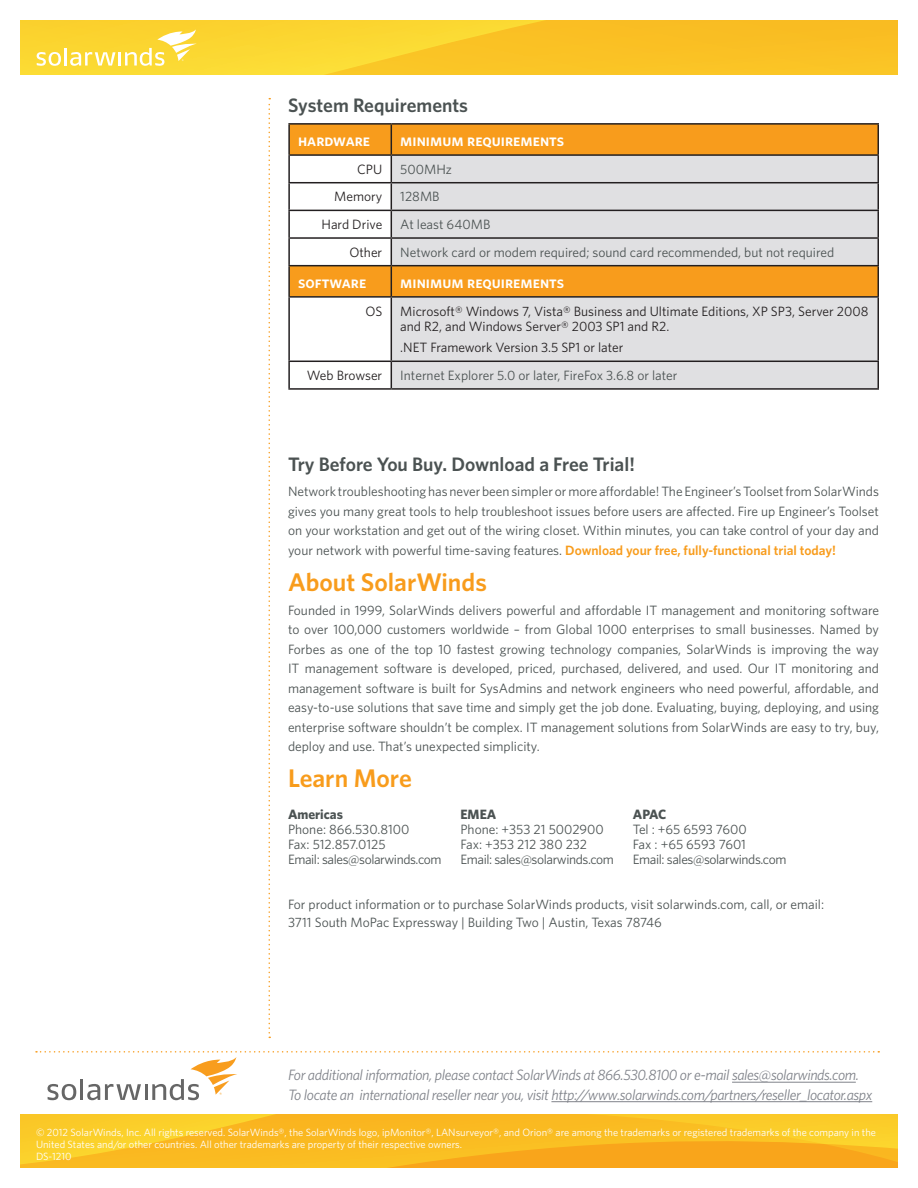
<style>
.page{position:relative;width:918px;height:1188px;background:#fff}
.page>*{position:absolute;margin:0;border:0;box-sizing:border-box;transform-origin:0 0}
.t1{font:600 25.5px "Whitney";color:#f89c1c}
.Feature_Header_-_Dar{font:600 19.5px "Whitney";color:#4b5252}
.LeftBar_Header_Whitn{font:16.5px "Whitney Semibold SC";color:#fff}
.LeftBar_Header_Whitn-2{font:italic 15px/19.5px "Whitney";letter-spacing:-.025em;color:#80838a}
.Main_Content{font:13.5px/19.5px "Whitney";color:#4b5252;text-align:justify}
.Main_Content-2{font:13.5px/15px "Whitney";color:#231f20}
.Main_Content-3{font:13.5px "Whitney";letter-spacing:-.03em;color:#4b5252}
.LeftBar_Header_Whitn-3{font:13.5px "Whitney";color:#231f20}
.Main_Content-4{font:700 13.5px "Whitney";color:#4b5252}
.LeftBar_Header_Whitn-4{font:10.5px/12px "Whitney";color:#fff}
.s1{font-weight:600;color:#f89c1c}
</style>
<div class="page">
<svg style="left:20px;top:1114px;width:878px;height:54px;background:#fabb22"></svg>
<hr style="left:551px;top:1101px;width:321px;height:1px;background:#80838a">
<svg style="left:36px;top:1051px;width:843px;height:49px"></svg>
<svg style="left:268px;top:98px;width:2px;height:940px"></svg>
<svg style="left:20px;top:20px;width:878px;height:55px;background:#faca29"></svg>
<svg style="left:37px;top:52px;width:24px;height:14px"></svg>
<hr style="left:64px;top:48px;width:3px;height:18px;background:#fff">
<svg style="left:70px;top:29px;width:127px;height:37px;background:#fbdd59"></svg>
<div style="left:392px;top:125px;width:486px;height:29px;background:#f89c1c"></div>
<svg style="left:392px;top:156px;width:486px;height:232px;background:#e0d4c5"></svg>
<hr style="left:288px;top:123px;width:103px;height:2px;background:#231f20">
<hr style="left:288px;top:125px;width:2px;height:29px;background:#231f20">
<hr style="left:391px;top:123px;width:488px;height:2px;background:#231f20">
<hr style="left:288px;top:154px;width:103px;height:2px;background:#231f20">
<hr style="left:288px;top:156px;width:2px;height:26px;background:#231f20">
<hr style="left:391px;top:154px;width:488px;height:2px;background:#231f20">
<hr style="left:288px;top:182px;width:103px;height:1px;background:#231f20">
<hr style="left:288px;top:183px;width:2px;height:27px;background:#231f20">
<hr style="left:391px;top:182px;width:488px;height:1px;background:#231f20">
<hr style="left:288px;top:210px;width:103px;height:1px;background:#231f20">
<hr style="left:288px;top:211px;width:2px;height:26px;background:#231f20">
<hr style="left:391px;top:210px;width:488px;height:1px;background:#231f20">
<hr style="left:288px;top:237px;width:103px;height:2px;background:#231f20">
<hr style="left:288px;top:239px;width:2px;height:26px;background:#231f20">
<hr style="left:391px;top:237px;width:488px;height:2px;background:#231f20">
<svg style="left:878px;top:125px;width:1px;height:140px"></svg>
<hr style="left:288px;top:265px;width:103px;height:1px;background:#231f20">
<hr style="left:288px;top:266px;width:2px;height:30px;background:#231f20">
<hr style="left:391px;top:265px;width:488px;height:1px;background:#231f20">
<hr style="left:878px;top:266px;width:1px;height:30px;background:#231f20">
<hr style="left:288px;top:296px;width:103px;height:2px;background:#231f20">
<hr style="left:288px;top:298px;width:2px;height:63px;background:#231f20">
<hr style="left:391px;top:296px;width:488px;height:2px;background:#231f20">
<hr style="left:878px;top:298px;width:1px;height:63px;background:#231f20">
<hr style="left:288px;top:361px;width:103px;height:1px;background:#231f20">
<hr style="left:288px;top:362px;width:2px;height:26px;background:#231f20">
<hr style="left:391px;top:361px;width:488px;height:1px;background:#231f20">
<svg style="left:289px;top:125px;width:103px;height:263px"></svg>
<svg style="left:878px;top:362px;width:1px;height:26px"></svg>
<hr style="left:288px;top:388px;width:103px;height:2px;background:#231f20">
<hr style="left:391px;top:388px;width:488px;height:2px;background:#231f20">
<p class="Feature_Header_-_Dar" style="left:288px;top:93px;width:182px">System Requirements</p>
<p class="LeftBar_Header_Whitn" style="left:298px;top:130px;width:74px">hardware</p>
<p class="LeftBar_Header_Whitn" style="left:400px;top:130px;width:166px">minimum requirements</p>
<p class="LeftBar_Header_Whitn-3" style="left:357px;top:161px;width:27px">CPU</p>
<p class="Main_Content" style="left:400px;top:159px;width:53px">500MHz</p>
<p class="LeftBar_Header_Whitn-3" style="left:334px;top:189px;width:50px">Memory</p>
<p class="Main_Content" style="left:400px;top:187px;width:41px">128MB</p>
<p class="LeftBar_Header_Whitn-3" style="left:322px;top:216px;width:62px">Hard Drive</p>
<p class="Main_Content" style="left:400px;top:214px;width:92px">At least 640MB</p>
<p class="LeftBar_Header_Whitn-3" style="left:349px;top:244px;width:34px">Other</p>
<p class="Main_Content" style="left:400px;top:242px;width:435px">Network card or modem required; sound card recommended, but not required</p>
<p class="LeftBar_Header_Whitn" style="left:298px;top:272px;width:70px">software</p>
<p class="LeftBar_Header_Whitn" style="left:400px;top:272px;width:166px">minimum requirements</p>
<p class="LeftBar_Header_Whitn-3" style="left:365px;top:303px;width:18px">OS</p>
<p class="Main_Content-2" style="left:400px;top:303px;width:470px">Microsoft® Windows 7, Vista® Business and Ultimate Editions, XP SP3, Server 2008 and R2, and Windows Server® 2003 SP1 and R2.</p>
<p class="Main_Content-2" style="left:400px;top:340px;width:225px">.NET Framework Version 3.5 SP1 or later</p>
<p class="LeftBar_Header_Whitn-3" style="left:307px;top:367px;width:77px">Web Browser</p>
<p class="Main_Content" style="left:400px;top:365px;width:279px">Internet Explorer 5.0 or later, FireFox 3.6.8 or later</p>
<p class="Feature_Header_-_Dar" style="left:288px;top:453px;width:348px">Try Before You Buy. Download a Free Trial!</p>
<p class="Main_Content" style="left:288px;top:481px;width:593px">Network troubleshooting has never been simpler or more affordable! The Engineer’s Toolset from SolarWinds gives you many great tools to help troubleshoot issues before users are affected. Fire up Engineer’s Toolset on your workstation and get out of the wiring closet. Within minutes, you can take control of your day and your network with powerful time-saving features. <span class="s1">Download your free, fully-functional trial today!</span></p>
<p class="t1" style="left:288px;top:566px;width:200px">About SolarWinds</p>
<p class="Main_Content" style="left:288px;top:600px;width:593px">Founded in 1999, SolarWinds delivers powerful and affordable IT management and monitoring software to over 100,000 customers worldwide – from Global 1000 enterprises to small businesses. Named by Forbes as one of the top 10 fastest growing technology companies, SolarWinds is improving the way IT management software is developed, priced, purchased, delivered, and used. Our IT monitoring and management software is built for SysAdmins and network engineers who need powerful, affordable, and easy-to-use solutions that save time and simply get the job done. Evaluating, buying, deploying, and using enterprise software shouldn’t be complex. IT management solutions from SolarWinds are easy to try, buy, deploy and use. That’s unexpected simplicity.</p>
<p class="t1" style="left:288px;top:763px;width:125px">Learn More</p>
<p class="Main_Content-4" style="left:288px;top:806px;width:57px">Americas</p>
<p class="Main_Content" style="left:288px;top:819px;width:123px">Phone: 866.530.8100</p>
<p class="Main_Content" style="left:288px;top:834px;width:99px">Fax: 512.857.0125</p>
<p class="Main_Content-3" style="left:288px;top:851px;width:155px">Email: sales@solarwinds.com</p>
<p class="Main_Content-4" style="left:460px;top:806px;width:37px">EMEA</p>
<p class="Main_Content" style="left:460px;top:819px;width:145px">Phone: +353 21 5002900</p>
<p class="Main_Content" style="left:460px;top:834px;width:128px">Fax: +353 212 380 232</p>
<p class="Main_Content-3" style="left:460px;top:851px;width:155px">Email: sales@solarwinds.com</p>
<p class="Main_Content-4" style="left:633px;top:806px;width:35px">APAC</p>
<p class="Main_Content" style="left:633px;top:819px;width:116px">Tel : +65 6593 7600</p>
<p class="Main_Content" style="left:633px;top:834px;width:115px">Fax : +65 6593 7601</p>
<p class="Main_Content-3" style="left:633px;top:851px;width:155px">Email: sales@solarwinds.com</p>
<p class="Main_Content" style="left:288px;top:894px;width:538px">For product information or to purchase SolarWinds products, visit solarwinds.com, call, or email:</p>
<p class="Main_Content" style="left:288px;top:912px;width:375px">3711 South MoPac Expressway | Building Two | Austin, Texas 78746</p>
<p class="LeftBar_Header_Whitn-2" style="left:288px;top:1065px;width:586px">For additional information, please contact SolarWinds at 866.530.8100 or e-mail sales@solarwinds.com.<br>To locate an international reseller near you, visit http://www.solarwinds.com/partners/reseller_locator.aspx</p>
<p class="LeftBar_Header_Whitn-4" style="left:36px;top:1126px;width:842px">© 2012 SolarWinds, Inc. All rights reserved. SolarWinds®, the SolarWinds logo, ipMonitor®, LANsurveyor®, and Orion® are among the trademarks or registered trademarks of the company in the<br>United States and/or other countries. All other trademarks are property of their respective owners.<br>DS-1210</p>
</div>
